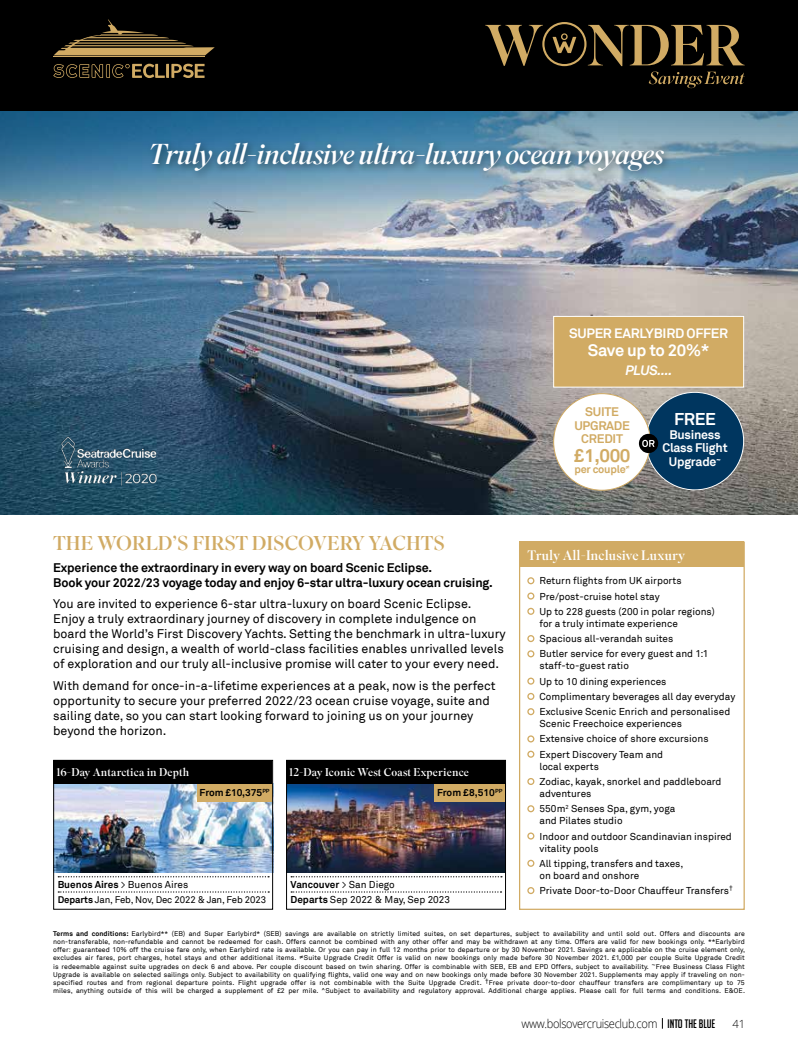
<style>
.page{position:relative;width:798px;height:1063px;background:#fff}
.page>*{position:absolute;margin:0;border:0;box-sizing:border-box;transform-origin:0 0}
.t1{font:italic 28.75px "Superior Title";letter-spacing:-.02em;color:#fff}
.t2{font:20px "Superior Title";color:#d1ab64}
.t3{font:700 18.62px "Akkurat";color:#d1ab64}
.t4{font:700 17.12px "Akkurat";color:#fff}
.t5{font:700 16.62px "Akkurat";letter-spacing:-.025em;color:#fff}
.t6{font:13.75px "Superior Title";color:#fff}
.t7{font:700 13.62px "Akkurat";letter-spacing:-.02em;color:#fff}
.t8{font:italic 700 13.62px "Akkurat";color:#fff}
.t9{font:12.5px/15px "Akkurat";color:#000}
.t10{font:700 12.5px/15px "Akkurat";letter-spacing:-.01em;color:#000}
.t11{font:700 12.38px/13.6px "Akkurat";letter-spacing:-.02em;color:#fff;text-align:center}
.t12{font:700 12.38px/13.6px "Akkurat";letter-spacing:-.02em;color:#d1ab64;text-align:center}
.t13{font:300 12px "Open Sans";letter-spacing:-.03em;color:#000;scale:.92 1}
.t14{font:11.25px "Superior Title";letter-spacing:.01em;color:#fff}
.t15{font:300 11.25px "Open Sans";color:#000}
.t16{font:700 10.88px "Akkurat";letter-spacing:-.02em;color:#d1ab64}
.t17{font:10px/15.2px "Akkurat";color:#000}
.t18{font:700 10px "Akkurat";color:#000}
.t19{font:9.62px "Akkurat";letter-spacing:-.01em;color:#000}
.t20{font:6.88px/8.2px "Akkurat";letter-spacing:.01em;color:#000;text-align:justify}
.s1{font-weight:700}
.s2{font-weight:400}
.s3{font-family:"Big Noodle Titling";font-weight:400}
</style>
<div class="page">
<img style="left:288px;top:783px;width:216px;height:90px">
<div style="left:434px;top:783px;width:71px;height:19px;background:#d1ab64"></div>
<img style="left:55px;top:783px;width:216px;height:90px">
<div style="left:197px;top:783px;width:75px;height:19px;background:#d1ab64"></div>
<div style="left:519px;top:542px;width:224px;height:25px;background:#d1ab64"></div>
<img style="left:0;top:111px;width:797px;height:404px">
<div style="left:527px;top:577px;width:7px;height:7px;border:1px solid #d1ab64;border-radius:50%"></div>
<div style="left:527px;top:593px;width:7px;height:7px;border:1px solid #d1ab64;border-radius:50%"></div>
<div style="left:527px;top:608px;width:7px;height:7px;border:1px solid #d1ab64;border-radius:50%"></div>
<div style="left:527px;top:635px;width:7px;height:7px;border:1px solid #d1ab64;border-radius:50%"></div>
<div style="left:527px;top:650px;width:7px;height:7px;border:1px solid #d1ab64;border-radius:50%"></div>
<div style="left:527px;top:678px;width:7px;height:7px;border:1px solid #d1ab64;border-radius:50%"></div>
<div style="left:527px;top:693px;width:7px;height:7px;border:1px solid #d1ab64;border-radius:50%"></div>
<div style="left:527px;top:708px;width:7px;height:7px;border:1px solid #d1ab64;border-radius:50%"></div>
<div style="left:527px;top:735px;width:7px;height:7px;border:1px solid #d1ab64;border-radius:50%"></div>
<div style="left:527px;top:751px;width:7px;height:7px;border:1px solid #d1ab64;border-radius:50%"></div>
<div style="left:527px;top:778px;width:7px;height:7px;border:1px solid #d1ab64;border-radius:50%"></div>
<div style="left:527px;top:805px;width:7px;height:7px;border:1px solid #d1ab64;border-radius:50%"></div>
<div style="left:527px;top:832px;width:7px;height:8px;border:1px solid #d1ab64;border-radius:50%"></div>
<div style="left:527px;top:860px;width:7px;height:7px;border:1px solid #d1ab64;border-radius:50%"></div>
<div style="left:527px;top:887px;width:7px;height:7px;border:1px solid #d1ab64;border-radius:50%"></div>
<div style="left:519px;top:542px;width:225px;height:368px;border:1px solid #d1ab64"></div>
<div style="left:53px;top:760px;width:220px;height:150px;border:1px solid #000"></div>
<svg style="left:58px;top:891px;width:211px;height:2px"></svg>
<svg style="left:58px;top:876px;width:211px;height:1px"></svg>
<div style="left:53px;top:760px;width:219px;height:23px;background:#000"></div>
<div style="left:286px;top:760px;width:220px;height:150px;border:1px solid #000"></div>
<svg style="left:291px;top:891px;width:210px;height:2px"></svg>
<svg style="left:291px;top:876px;width:210px;height:1px"></svg>
<div style="left:286px;top:760px;width:219px;height:23px;background:#000"></div>
<div style="left:146px;top:138px;width:526px;height:43px;background:#000;opacity:.51"></div>
<div style="left:645px;top:392px;width:98px;height:98px;background:#00365f;border-radius:50%"></div>
<div style="left:553px;top:394px;width:97px;height:96px;background:#fff;border-radius:50%"></div>
<div style="left:638px;top:434px;width:20px;height:19px;background:#000;border-radius:50%"></div>
<svg style="left:642px;top:440px;width:12px;height:7px"></svg>
<div style="left:553px;top:316px;width:190px;height:71px;background:#d1ab64"></div>
<div style="left:553px;top:316px;width:190px;height:72px;border:1px solid #fff"></div>
<img style="left:53px;top:431px;width:124px;height:59px">
<div style="left:0;top:0;width:797px;height:111px;background:#000"></div>
<svg style="left:485px;top:22px;width:259px;height:66px"></svg>
<svg style="left:53px;top:64px;width:151px;height:14px"></svg>
<hr style="left:53px;top:56px;width:152px;height:1px;background:#d1ab64">
<svg style="left:54px;top:20px;width:161px;height:35px"></svg>
<h1 class="t1" style="left:148px;top:136px;width:516px">Truly all-inclusive ultra-luxury ocean voyages</h1>
<h3 class="t7" style="left:569px;top:325px;width:160px">SUPER EARLYBIRD OFFER</h3>
<h3 class="t5" style="left:587px;top:340px;width:123px">Save up to 20%*</h3>
<h3 class="t8" style="left:625px;top:362px;width:49px">PLUS....</h3>
<h3 class="t12" style="left:574px;top:405px;width:57px">SUITE<br>UPGRADE<br>CREDIT</h3>
<h3 class="t3" style="left:573px;top:444px;width:58px">£1,000</h3>
<h3 class="t16" style="left:574px;top:462px;width:57px">per couple<sup>≠</sup></h3>
<h3 class="t4" style="left:674px;top:408px;width:43px">FREE</h3>
<h3 class="t11" style="left:662px;top:427px;width:67px">Business<br>Class Flight<br>Upgrade<sup>~</sup></h3>
<h2 class="t2" style="left:53px;top:531px;width:393px">THE WORLD’S FIRST DISCOVERY YACHTS</h2>
<h3 class="t10" style="left:53px;top:561px;width:441px">Experience the extraordinary in every way on board Scenic Eclipse.<br>Book your 2022/23 voyage today and enjoy 6-star ultra-luxury ocean cruising.</h3>
<p class="t9" style="left:53px;top:596px;width:454px">You are invited to experience 6-star ultra-luxury on board Scenic Eclipse.<br>Enjoy a truly extraordinary journey of discovery in complete indulgence on board the World’s First Discovery Yachts. Setting the benchmark in ultra-luxury cruising and design, a wealth of world-class facilities enables unrivalled levels of exploration and our truly all-inclusive promise will cater to your every need.</p>
<p class="t9" style="left:53px;top:678px;width:443px">With demand for once-in-a-lifetime experiences at a peak, now is the perfect opportunity to secure your preferred 2022/23 ocean cruise voyage, suite and sailing date, so you can start looking forward to joining us on your journey beyond the horizon.</p>
<h3 class="t14" style="left:57px;top:765px;width:134px">16-Day Antarctica in Depth</h3>
<h3 class="t18" style="left:199px;top:786px;width:72px">From £10,375<sup>PP</sup></h3>
<h3 class="t14" style="left:289px;top:765px;width:181px">12-Day Iconic West Coast Experience</h3>
<h3 class="t18" style="left:437px;top:786px;width:67px">From £8,510<sup>PP</sup></h3>
<h3 class="t17" style="left:58px;top:877px;width:132px"><span class="s1">Buenos Aires</span> &gt; Buenos Aires</h3>
<h3 class="t19" style="left:58px;top:894px;width:210px"><span class="s1">Departs</span> Jan, Feb, Nov, Dec 2022 &amp; Jan, Feb 2023</h3>
<h3 class="t18" style="left:290px;top:878px;width:106px">Vancouver <span class="s2">&gt; San Diego</span></h3>
<h3 class="t17" style="left:290px;top:892px;width:161px"><span class="s1">Departs</span> Sep 2022 &amp; May, Sep 2023</h3>
<h3 class="t6" style="left:527px;top:547px;width:159px">Truly All-Inclusive Luxury</h3>
<h3 class="t17" style="left:539px;top:573px;width:177px">Return flights from UK airports<br>Pre/post-cruise hotel stay<br>Up to 228 guests (200 in polar regions)</h3>
<h3 class="t17" style="left:539px;top:616px;width:170px">for a truly intimate experience<br>Spacious all-verandah suites<br>Butler service for every guest and 1:1</h3>
<h3 class="t17" style="left:539px;top:659px;width:197px">staff-to-guest ratio<br>Up to 10 dining experiences Complimentary beverages all day everyday Exclusive Scenic Enrich and personalised</h3>
<h3 class="t17" style="left:539px;top:716px;width:170px">Scenic Freechoice experiences<br>Extensive choice of shore excursions<br>Expert Discovery Team and</h3>
<h3 class="t17" style="left:539px;top:759px;width:183px">local experts<br>Zodiac, kayak, snorkel and paddleboard</h3>
<h3 class="t17" style="left:539px;top:786px;width:137px">adventures<br>550m<sup>2</sup> Senses Spa, gym, yoga</h3>
<h3 class="t17" style="left:539px;top:813px;width:194px">and Pilates studio<br>Indoor and outdoor Scandinavian inspired</h3>
<h3 class="t17" style="left:539px;top:841px;width:145px">vitality pools<br>All tipping, transfers and taxes,</h3>
<h3 class="t17" style="left:539px;top:868px;width:195px">on board and onshore<br>Private Door-to-Door Chauffeur Transfers<sup>†</sup></h3>
<p class="t20" style="left:53px;top:929px;width:693px"><span class="s1">Terms and conditions:</span> Earlybird** (EB) and Super Earlybird* (SEB) savings are available on strictly limited suites, on set departures, subject to availability and until sold out. Offers and discounts are non-transferable, non-refundable and cannot be redeemed for cash. Offers cannot be combined with any other offer and may be withdrawn at any time. Offers are valid for new bookings only. **Earlybird offer: guaranteed 10% off the cruise fare only, when Earlybird rate is available. Or you can pay in full 12 months prior to departure or by 30 November 2021. Savings are applicable on the cruise element only, excludes air fares, port charges, hotel stays and other additional items. ≠Suite Upgrade Credit Offer is valid on new bookings only made before 30 November 2021. £1,000 per couple Suite Upgrade Credit is redeemable against suite upgrades on deck 6 and above. Per couple discount based on twin sharing. Offer is combinable with SEB, EB and EPD Offers, subject to availability. ~Free Business Class Flight Upgrade is available on selected sailings only. Subject to availability on qualifying flights, valid one way and on new bookings only made before 30 November 2021. Supplements may apply if traveling on non&shy;specified routes and from regional departure points. Flight upgrade offer is not combinable with the Suite Upgrade Credit. <sup>†</sup>Free private door-to-door chauffeur transfers are complimentary up to 75 miles, anything outside of this will be charged a supplement of £2 per mile. ^Subject to availability and regulatory approval. Additional charge applies. Please call for full terms and conditions. E&amp;OE.</p>
<h3 class="t13" style="left:521px;top:1015px;width:212px">www.bolsovercruiseclub.com <span class="s3">INTO THE BLUE</span></h3>
<h3 class="t15" style="left:732px;top:1016px;width:14px">41</h3>
</div>
